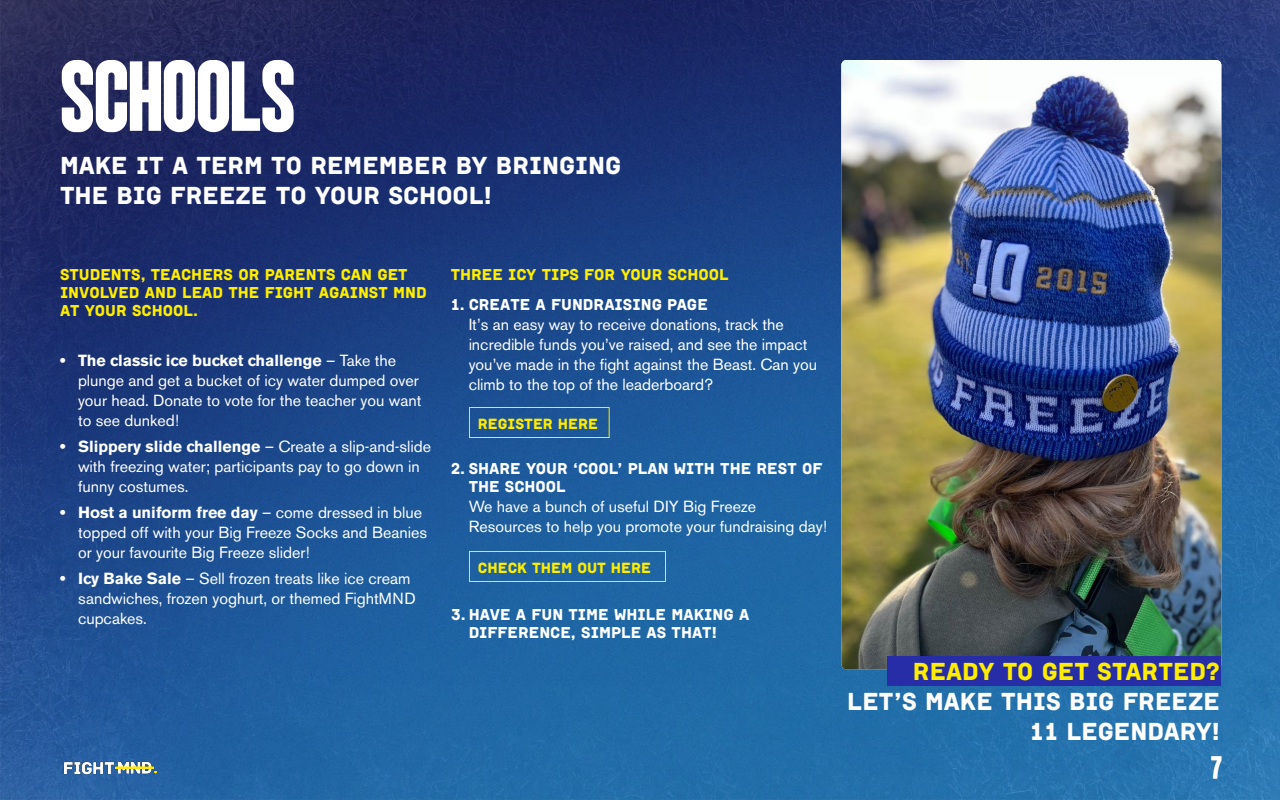
<style>
.page{position:relative;width:1280px;height:800px;background:#fff}
.page>*{position:absolute;margin:0;border:0;box-sizing:border-box;transform-origin:0 0}
.t1{font:90px "Bigger Display";letter-spacing:.01em;color:#fff}
.t2{font:29px "Bigger Display";color:#fff}
.t3{font:25px/30px "Institut W00";color:#fff}
.t4{font:25px "Institut W00";color:#ffed00}
.t5{font:16px/20px "Akzidenz Grotesk BE";color:#fff}
.t6{font:16px/18px "Institut W00";color:#fff}
.t7{font:16px/18px "Institut W00";color:#ffed00}
.t8{font:15px "Institut W00";color:#ffed00}
.s1{font-weight:700}
</style>
<div class="page">
<img style="left:0;top:0;width:1280px;height:800px">
<img style="left:60px;top:740px;width:100px;height:56px">
<img style="left:841px;top:60px;width:380px;height:609px">
<div style="left:887px;top:656px;width:334px;height:30px;background:#262da6"></div>
<div style="left:469px;top:407px;width:141px;height:31px;border:1px solid #ffed00"></div>
<div style="left:469px;top:551px;width:197px;height:31px;border:1px solid #ffed00"></div>
<h1 class="t1" style="left:61px;top:60px;width:235px">SCHOOLS</h1>
<h3 class="t3" style="left:60px;top:151px;width:563px">MAKE IT A TERM TO REMEMBER BY BRINGING<br>THE BIG FREEZE TO YOUR SCHOOL!</h3>
<p class="t7" style="left:60px;top:266px;width:368px">STUDENTS, TEACHERS OR PARENTS CAN GET<br>INVOLVED AND LEAD THE FIGHT AGAINST MND<br>AT YOUR SCHOOL.</p>
<p class="t5" style="left:78px;top:350px;width:345px;text-indent:-18px"><span class="s1">• The classic ice bucket challenge</span> – Take the plunge and get a bucket of icy water dumped over your head. Donate to vote for the teacher you want to see dunked!</p>
<p class="t5" style="left:78px;top:436px;width:355px;text-indent:-18px"><span class="s1">• Slippery slide challenge</span> – Create a slip-and-slide with freezing water; participants pay to go down in funny costumes.</p>
<p class="t5" style="left:78px;top:502px;width:351px;text-indent:-18px"><span class="s1">• Host a uniform free day</span> – come dressed in blue topped off with your Big Freeze Socks and Beanies or your favourite Big Freeze slider!</p>
<p class="t5" style="left:78px;top:568px;width:339px;text-indent:-18px"><span class="s1">• Icy Bake Sale</span> – Sell frozen treats like ice cream sandwiches, frozen yoghurt, or themed FightMND cupcakes.</p>
<p class="t7" style="left:451px;top:266px;width:280px">THREE ICY TIPS FOR YOUR SCHOOL</p>
<p class="t6" style="left:451px;top:296px;width:259px">1. CREATE A FUNDRAISING PAGE</p>
<p class="t5" style="left:469px;top:314px;width:350px">It’s an easy way to receive donations, track the incredible funds you’ve raised, and see the impact you’ve made in the fight against the Beast. Can you climb to the top of the leaderboard?</p>
<p class="t8" style="left:478px;top:415px;width:122px">REGISTER HERE</p>
<p class="t6" style="left:469px;top:460px;width:355px;text-indent:-18px">2. SHARE YOUR ‘COOL’ PLAN WITH THE REST OF<br>THE SCHOOL</p>
<p class="t5" style="left:469px;top:496px;width:360px">We have a bunch of useful DIY Big Freeze<br>Resources to help you promote your fundraising day!</p>
<p class="t8" style="left:478px;top:559px;width:175px">CHECK THEM OUT HERE</p>
<p class="t6" style="left:469px;top:606px;width:282px;text-indent:-18px">3. HAVE A FUN TIME WHILE MAKING A<br>DIFFERENCE, SIMPLE AS THAT!</p>
<h3 class="t4" style="left:913px;top:658px;width:309px">READY TO GET STARTED?</h3>
<h3 class="t3" style="left:847px;top:687px;width:374px;text-align:right">LET’S MAKE THIS BIG FREEZE<br>11 LEGENDARY!</h3>
<h2 class="t2" style="left:1211px;top:756px;width:12px">7</h2>
</div>
